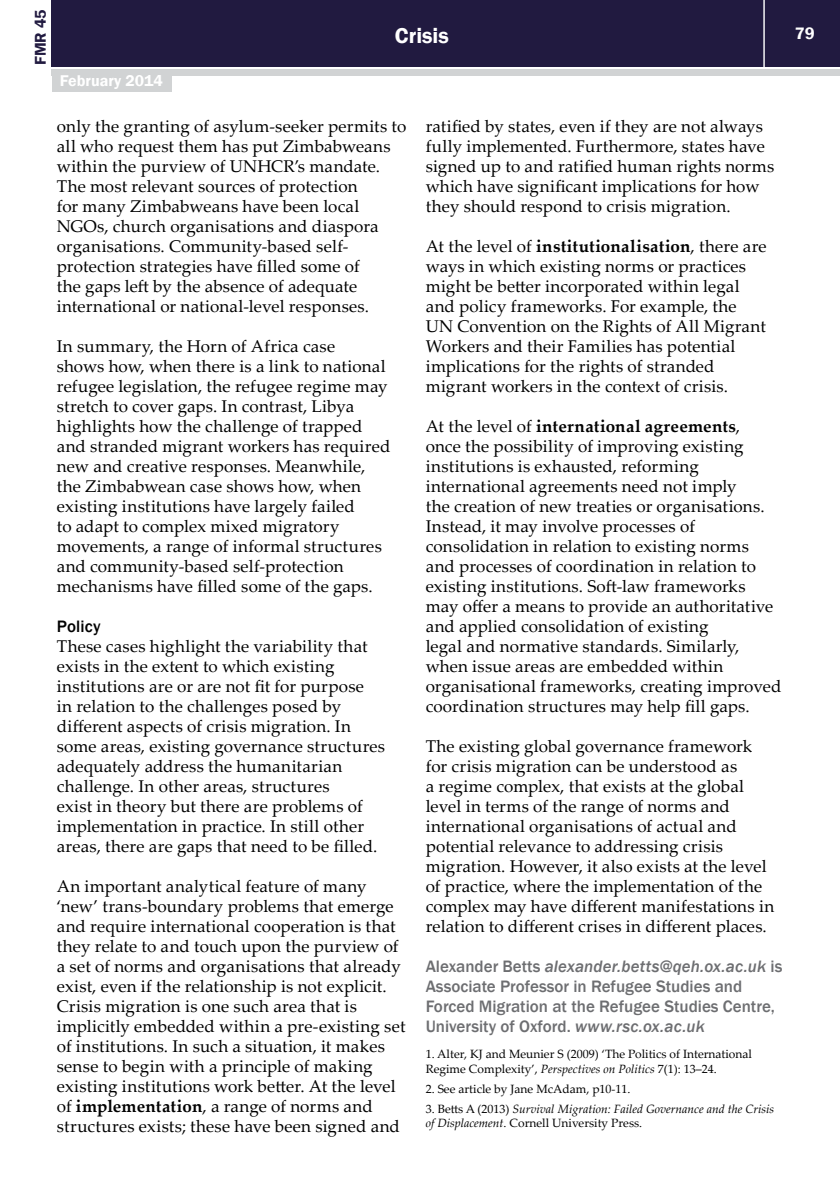
<style>
.page{position:relative;width:840px;height:1191px;background:#fff}
.page>*{position:absolute;margin:0;border:0;box-sizing:border-box;transform-origin:0 0}
.t1{font:600 22px "Franklin Gothic";color:#fff}
.t2{font:17px/20px "Palatino Linotype";letter-spacing:.01em;color:#000}
.t3{font:500 17px/20px "Franklin Gothic";color:#6d6e71}
.t4{font:500 17px "Franklin Gothic";letter-spacing:.01em;color:#000}
.t5{font:600 17px "Franklin Gothic";color:#fff}
.t6{font:600 16px "Franklin Gothic";color:#fff}
.t7{font:600 16px "Franklin Gothic";color:#211a40}
.t8{font:12px/14.4px "Palatino Linotype";color:#000}
.t9{font:italic 12px/14.4px "Palatino Linotype";color:#000}
.s1{font-weight:700}
.s2{font-style:italic}
.s3{font-style:normal}
</style>
<div class="page">
<div style="left:52px;top:0;width:787px;height:66px;background:#211a40"></div>
<div style="left:52px;top:69px;width:787px;height:6px;background:#d1d3d4"></div>
<hr style="left:763px;top:0;width:1px;height:68px;background:#fff">
<div style="left:52px;top:74px;width:119px;height:18px;background:#d1d3d4"></div>
<p class="t7" style="left:31px;top:65px;width:57px;rotate:-90deg">FMR 45</p>
<p class="t1" style="left:394px;top:22px;width:55px">Crisis</p>
<p class="t5" style="left:794px;top:23px;width:21px">79</p>
<p class="t6" style="left:60px;top:71px;width:105px">February 2014</p>
<p class="t2" style="left:57px;top:116px;width:351px">only the granting of asylum-seeker permits to all who request them has put Zimbabweans within the purview of UNHCR’s mandate.<br>The most relevant sources of protection<br>for many Zimbabweans have been local NGOs, church organisations and diaspora organisations. Community-based self&shy;protection strategies have filled some of<br>the gaps left by the absence of adequate international or national-level responses.</p>
<p class="t2" style="left:57px;top:335px;width:335px">In summary, the Horn of Africa case<br>shows how, when there is a link to national refugee legislation, the refugee regime may stretch to cover gaps. In contrast, Libya highlights how the challenge of trapped and stranded migrant workers has required new and creative responses. Meanwhile, the Zimbabwean case shows how, when existing institutions have largely failed<br>to adapt to complex mixed migratory movements, a range of informal structures and community-based self-protection mechanisms have filled some of the gaps.</p>
<p class="t4" style="left:57px;top:616px;width:45px">Policy</p>
<p class="t2" style="left:57px;top:635px;width:330px">These cases highlight the variability that exists in the extent to which existing institutions are or are not fit for purpose<br>in relation to the challenges posed by different aspects of crisis migration. In some areas, existing governance structures adequately address the humanitarian challenge. In other areas, structures<br>exist in theory but there are problems of implementation in practice. In still other areas, there are gaps that need to be filled.</p>
<p class="t2" style="left:57px;top:875px;width:350px">An important analytical feature of many ‘new’ trans-boundary problems that emerge and require international cooperation is that they relate to and touch upon the purview of a set of norms and organisations that already exist, even if the relationship is not explicit.<br>Crisis migration is one such area that is implicitly embedded within a pre-existing set of institutions. In such a situation, it makes sense to begin with a principle of making existing institutions work better. At the level of <span class="s1">implementation</span>, a range of norms and structures exists; these have been signed and</p>
<p class="t2" style="left:425px;top:115px;width:350px">ratified by states, even if they are not always fully implemented. Furthermore, states have signed up to and ratified human rights norms which have significant implications for how they should respond to crisis migration.</p>
<p class="t2" style="left:425px;top:235px;width:342px">At the level of <span class="s1">institutionalisation</span>, there are ways in which existing norms or practices might be better incorporated within legal and policy frameworks. For example, the UN Convention on the Rights of All Migrant Workers and their Families has potential implications for the rights of stranded migrant workers in the context of crisis.</p>
<p class="t2" style="left:425px;top:415px;width:357px">At the level of <span class="s1">international agreements</span>,<br>once the possibility of improving existing institutions is exhausted, reforming international agreements need not imply<br>the creation of new treaties or organisations.<br>Instead, it may involve processes of consolidation in relation to existing norms and processes of coordination in relation to existing institutions. Soft-law frameworks may offer a means to provide an authoritative and applied consolidation of existing<br>legal and normative standards. Similarly, when issue areas are embedded within organisational frameworks, creating improved coordination structures may help fill gaps.</p>
<p class="t2" style="left:425px;top:735px;width:350px">The existing global governance framework for crisis migration can be understood as<br>a regime complex, that exists at the global level in terms of the range of norms and international organisations of actual and potential relevance to addressing crisis migration. However, it also exists at the level of practice, where the implementation of the complex may have different manifestations in relation to different crises in different places.</p>
<p class="t3" style="left:425px;top:956px;width:358px">Alexander Betts <span class="s2">alexander.betts@qeh.ox.ac.uk</span> is Associate Professor in Refugee Studies and Forced Migration at the Refugee Studies Centre, University of Oxford. <span class="s2">www.rsc.ox.ac.uk</span></p>
<p class="t8" style="left:425px;top:1046px;width:327px">1. Alter, KJ and Meunier S (2009) ‘The Politics of International<br>Regime Complexity’, <span class="s2">Perspectives on Politics</span> 7(1): 13–24.</p>
<p class="t8" style="left:425px;top:1080px;width:206px">2. See article by Jane McAdam, p10-11.</p>
<p class="t9" style="left:425px;top:1101px;width:350px"><span class="s3">3. Betts A (2013)</span> Survival Migration: Failed Governance and the Crisis of Displacement<span class="s3">. Cornell University Press.</span></p>
</div>
